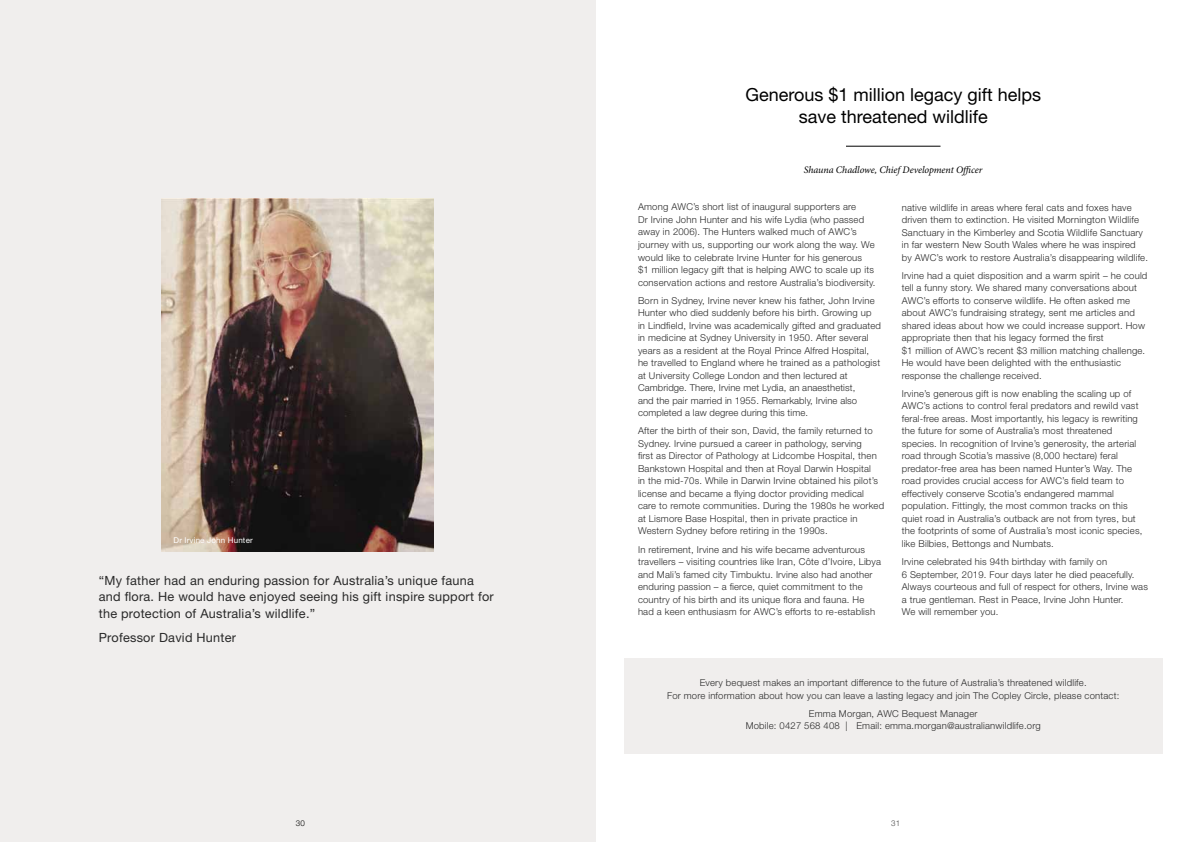
<style>
.page{position:relative;width:1191px;height:842px;background:#fff}
.page>*{position:absolute;margin:0;border:0;box-sizing:border-box;transform-origin:0 0}
.t1{font:18px/21.6px "Helvetica Neue LT Std";color:#000;text-align:center}
.t2{font:12.7px/16.7px "Helvetica Neue LT Std";letter-spacing:.02em;color:#292929}
.t3{font:italic 10px "Minion Pro";letter-spacing:-.005em;color:#000}
.t4{font:300 9.5px/12.5px "Helvetica Neue LT Std";letter-spacing:.02em;color:#292929}
.t5{font:8px "Helvetica Neue LT Std";letter-spacing:.02em;color:#fff}
.t6{font:300 8px "Helvetica Neue LT Std";color:#000}
.t7{font:300 8px "Helvetica Neue LT Std";color:#484848}
</style>
<div class="page">
<div style="left:0;top:0;width:595px;height:842px;background:#f0eeed"></div>
<hr style="left:846px;top:146px;width:94px;height:1px;background:#000">
<div style="left:624px;top:658px;width:538px;height:95px;background:#f0eeed"></div>
<img style="left:162px;top:198px;width:271px;height:353px">
<h1 class="t1" style="left:745px;top:84px;width:297px">Generous $1 million legacy gift helps save threatened wildlife</h1>
<p class="t5" style="left:173px;top:536px;width:81px">Dr Irvine John Hunter</p>
<h2 class="t2" style="left:99px;top:572px;width:396px">“My father had an enduring passion for Australia’s unique fauna and flora. He would have enjoyed seeing his gift inspire support for the protection of Australia’s wildlife.”</h2>
<h2 class="t2" style="left:99px;top:629px;width:139px">Professor David Hunter</h2>
<p class="t3" style="left:804px;top:163px;width:180px">Shauna Chadlowe, Chief Development Officer</p>
<p class="t4" style="left:638px;top:201px;width:239px">Among AWC’s short list of inaugural supporters are<br>Dr Irvine John Hunter and his wife Lydia (who passed away in 2006). The Hunters walked much of AWC’s journey with us, supporting our work along the way. We would like to celebrate Irvine Hunter for his generous<br>$1 million legacy gift that is helping AWC to scale up its conservation actions and restore Australia’s biodiversity.</p>
<p class="t4" style="left:638px;top:294px;width:244px">Born in Sydney, Irvine never knew his father, John Irvine Hunter who died suddenly before his birth. Growing up<br>in Lindfield, Irvine was academically gifted and graduated in medicine at Sydney University in 1950. After several years as a resident at the Royal Prince Alfred Hospital, he travelled to England where he trained as a pathologist at University College London and then lectured at Cambridge. There, Irvine met Lydia, an anaesthetist,<br>and the pair married in 1955. Remarkably, Irvine also completed a law degree during this time.</p>
<p class="t4" style="left:638px;top:425px;width:248px">After the birth of their son, David, the family returned to Sydney. Irvine pursued a career in pathology, serving<br>first as Director of Pathology at Lidcombe Hospital, then Bankstown Hospital and then at Royal Darwin Hospital<br>in the mid-70s. While in Darwin Irvine obtained his pilot’s license and became a flying doctor providing medical care to remote communities. During the 1980s he worked at Lismore Base Hospital, then in private practice in Western Sydney before retiring in the 1990s.</p>
<p class="t4" style="left:638px;top:543px;width:245px">In retirement, Irvine and his wife became adventurous travellers – visiting countries like Iran, Côte d’Ivoire, Libya and Mali’s famed city Timbuktu. Irvine also had another enduring passion – a fierce, quiet commitment to the country of his birth and its unique flora and fauna. He had a keen enthusiasm for AWC’s efforts to re-establish</p>
<p class="t4" style="left:901px;top:201px;width:248px">native wildlife in areas where feral cats and foxes have driven them to extinction. He visited Mornington Wildlife Sanctuary in the Kimberley and Scotia Wildlife Sanctuary in far western New South Wales where he was inspired by AWC’s work to restore Australia’s disappearing wildlife.</p>
<p class="t4" style="left:901px;top:269px;width:247px">Irvine had a quiet disposition and a warm spirit – he could tell a funny story. We shared many conversations about AWC’s efforts to conserve wildlife. He often asked me about AWC’s fundraising strategy, sent me articles and shared ideas about how we could increase support. How appropriate then that his legacy formed the first<br>$1 million of AWC’s recent $3 million matching challenge.<br>He would have been delighted with the enthusiastic response the challenge received.</p>
<p class="t4" style="left:901px;top:387px;width:242px">Irvine’s generous gift is now enabling the scaling up of AWC’s actions to control feral predators and rewild vast feral-free areas. Most importantly, his legacy is rewriting the future for some of Australia’s most threatened species. In recognition of Irvine’s generosity, the arterial road through Scotia’s massive (8,000 hectare) feral predator-free area has been named Hunter’s Way. The road provides crucial access for AWC’s field team to effectively conserve Scotia’s endangered mammal population. Fittingly, the most common tracks on this quiet road in Australia’s outback are not from tyres, but the footprints of some of Australia’s most iconic species, like Bilbies, Bettongs and Numbats.</p>
<p class="t4" style="left:901px;top:555px;width:248px">Irvine celebrated his 94th birthday with family on<br>6 September, 2019. Four days later he died peacefully.<br>Always courteous and full of respect for others, Irvine was a true gentleman. Rest in Peace, Irvine John Hunter.<br>We will remember you.</p>
<p class="t4" style="left:667px;top:676px;width:454px;text-align:center">Every bequest makes an important difference to the future of Australia’s threatened wildlife.<br>For more information about how you can leave a lasting legacy and join The Copley Circle, please contact:</p>
<p class="t4" style="left:745px;top:707px;width:297px;text-align:center">Emma Morgan, AWC Bequest Manager<br>Mobile: 0427 568 408 | Email: emma.morgan@australianwildlife.org</p>
<p class="t6" style="left:296px;top:818px;width:11px">30</p>
<p class="t7" style="left:891px;top:818px;width:11px">31</p>
</div>
